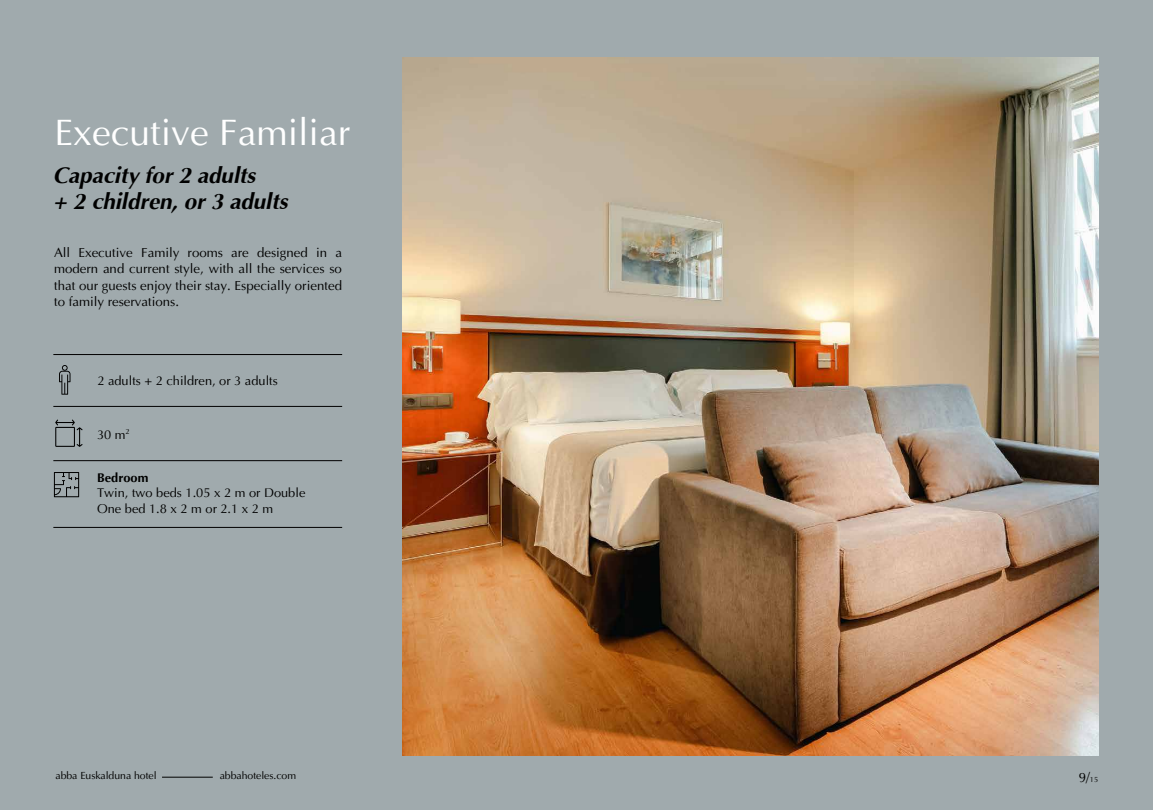
<style>
.page{position:relative;width:1153px;height:810px;background:#a0aaad}
.page>*{position:absolute;margin:0;border:0;box-sizing:border-box;transform-origin:0 0}
.t1{font:37.5px "Ottawa Plain";color:#fff}
.t2{font:italic 700 22.5px/26.2px "Ottawa";letter-spacing:-.005em;color:#000}
.t3{font:13.5px "Ottawa Plain";color:#000}
.t4{font:13.27px/16.5px "Ottawa Plain";color:#000;text-align:justify}
.t5{font:12.83px/15.4px "Ottawa Plain";color:#000}
.t6{font:700 12.83px "Ottawa";color:#000}
.t7{font:10.5px "Ottawa Plain";letter-spacing:-.005em;color:#000}
.s1{font-size:7.5px}
</style>
<div class="page">
<hr style="left:53px;top:527px;width:289px;height:1px;background:#000">
<hr style="left:53px;top:460px;width:289px;height:1px;background:#000">
<hr style="left:53px;top:354px;width:289px;height:1px;background:#000">
<hr style="left:53px;top:406px;width:289px;height:1px;background:#000">
<svg style="left:59px;top:365px;width:11px;height:30px"></svg>
<svg style="left:55px;top:420px;width:28px;height:27px"></svg>
<svg style="left:54px;top:472px;width:25px;height:25px"></svg>
<hr style="left:162px;top:777px;width:51px;height:1px;background:#000">
<img style="left:403px;top:57px;width:695px;height:699px">
<h1 class="t1" style="left:55px;top:111px;width:297px">Executive Familiar</h1>
<h2 class="t2" style="left:53px;top:162px;width:236px">Capacity for 2 adults<br>+ 2 children, or 3 adults</h2>
<p class="t4" style="left:54px;top:244px;width:290px">All Executive Family rooms are designed in a modern and current style, with all the services so that our guests enjoy their stay. Especially oriented to family reservations.</p>
<p class="t5" style="left:97px;top:373px;width:182px">2 adults + 2 children, or 3 adults</p>
<p class="t5" style="left:97px;top:427px;width:34px">30 m<sup>2</sup></p>
<p class="t6" style="left:97px;top:470px;width:53px">Bedroom</p>
<p class="t5" style="left:97px;top:486px;width:210px">Twin, two beds 1.05 x 2 m or Double<br>One bed 1.8 x 2 m or 2.1 x 2 m</p>
<p class="t7" style="left:56px;top:770px;width:103px">abba Euskalduna hotel</p>
<p class="t7" style="left:220px;top:770px;width:78px">abbahoteles.com</p>
<p class="t3" style="left:1079px;top:769px;width:21px">9/<span class="s1">15</span></p>
</div>
